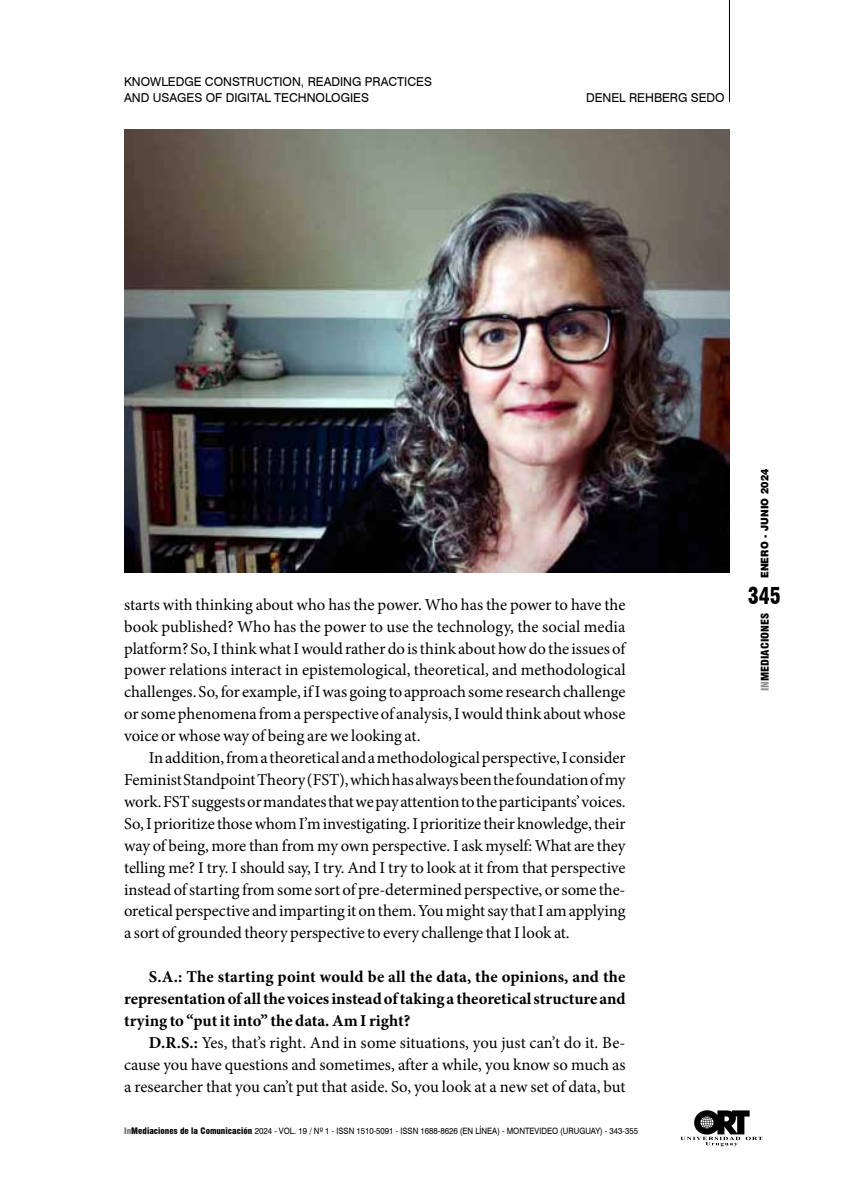
<style>
.page{position:relative;width:844px;height:1191px;background:#fff}
.page>*{position:absolute;margin:0;border:0;box-sizing:border-box;transform-origin:0 0}
.t1{font:900 condensed 22.75px "Swiss 721 BT";color:#000;scale:.9 1}
.t2{font:16.62px/21.9px "Minion Pro";letter-spacing:-.005em;color:#000;text-align:justify}
.t3{font:700 16.62px/21.9px "Minion Pro";color:#000;text-align:justify}
.t4{font:12.25px/15.8px "Swiss 721 BT";color:#000}
.t5{font:900 10.5px "Swiss 721 BT";letter-spacing:.02em;color:#000;scale:.9 1}
.t6{font:900 condensed 10.5px "Swiss 721 BT";color:#000;scale:1.1 1}
.t7{font:8.75px "Swiss 721 BT";color:#000;scale:.9 1}
.s1{font-weight:700}
.s2{font-weight:900;font-stretch:condensed;color:#6d6e71}
.s3{font-weight:900;font-stretch:condensed}
.s4{color:#939598}
</style>
<div class="page">
<hr style="left:729px;top:0;width:1px;height:102px;background:#000">
<svg style="left:680px;top:1110px;width:82px;height:36px"></svg>
<img style="left:124px;top:129px;width:605px;height:444px">
<p class="t4" style="left:124px;top:74px;width:309px">KNOWLEDGE CONSTRUCTION, READING PRACTICES<br>AND USAGES OF DIGITAL TECHNOLOGIES</p>
<p class="t4" style="left:586px;top:89px;width:140px">DENEL REHBERG SEDO</p>
<p class="t2" style="left:124px;top:593px;width:503px">starts with thinking about who has the power. Who has the power to have the book published? Who has the power to use the technology, the social media platform? So, I think what I would rather do is think about how do the issues of power relations interact in epistemological, theoretical, and methodological challenges. So, for example, if I was going to approach some research challenge or some phenomena from a perspective of analysis, I would think about whose voice or whose way of being are we looking at.</p>
<p class="t2" style="left:124px;top:747px;width:503px;text-indent:25px">In addition, from a theoretical and a methodological perspective, I consider Feminist Standpoint Theory (FST), which has always been the foundation of my work. FST suggests or mandates that we pay attention to the participants’ voices.<br>So, I prioritize those whom I’m investigating. I prioritize their knowledge, their way of being, more than from my own perspective. I ask myself: What are they telling me? I try. I should say, I try. And I try to look at it from that perspective instead of starting from some sort of pre-determined perspective, or some the&shy;oretical perspective and imparting it on them. You might say that I am applying a sort of grounded theory perspective to every challenge that I look at.</p>
<p class="t3" style="left:124px;top:965px;width:503px;text-indent:25px">S.A.: The starting point would be all the data, the opinions, and the representation of all the voices instead of taking a theoretical structure and trying to “put it into” the data. Am I right?</p>
<p class="t2" style="left:124px;top:1031px;width:503px;text-indent:25px"><span class="s1">D.R.S.:</span> Yes, that’s right. And in some situations, you just can’t do it. Be&shy;cause you have questions and sometimes, after a while, you know so much as a researcher that you can’t put that aside. So, you look at a new set of data, but</p>
<p class="t7" style="left:124px;top:1125px;width:572px"><span class="s2">In</span><span class="s3">Mediaciones de la Comunicación</span> 2024 - VOL. 19 / Nº 1 - ISSN 1510-5091 - ISSN 1688-8626 (EN LÍNEA) - MONTEVIDEO (URUGUAY) - 343-355</p>
<p class="t5" style="left:758px;top:578px;width:123px;rotate:-90deg">ENERO - JUNIO 2024</p>
<h1 class="t1" style="left:747px;top:582px;width:38px">345</h1>
<p class="t6" style="left:758px;top:691px;width:73px;rotate:-90deg"><span class="s4">IN</span>MEDIACIONES</p>
</div>
